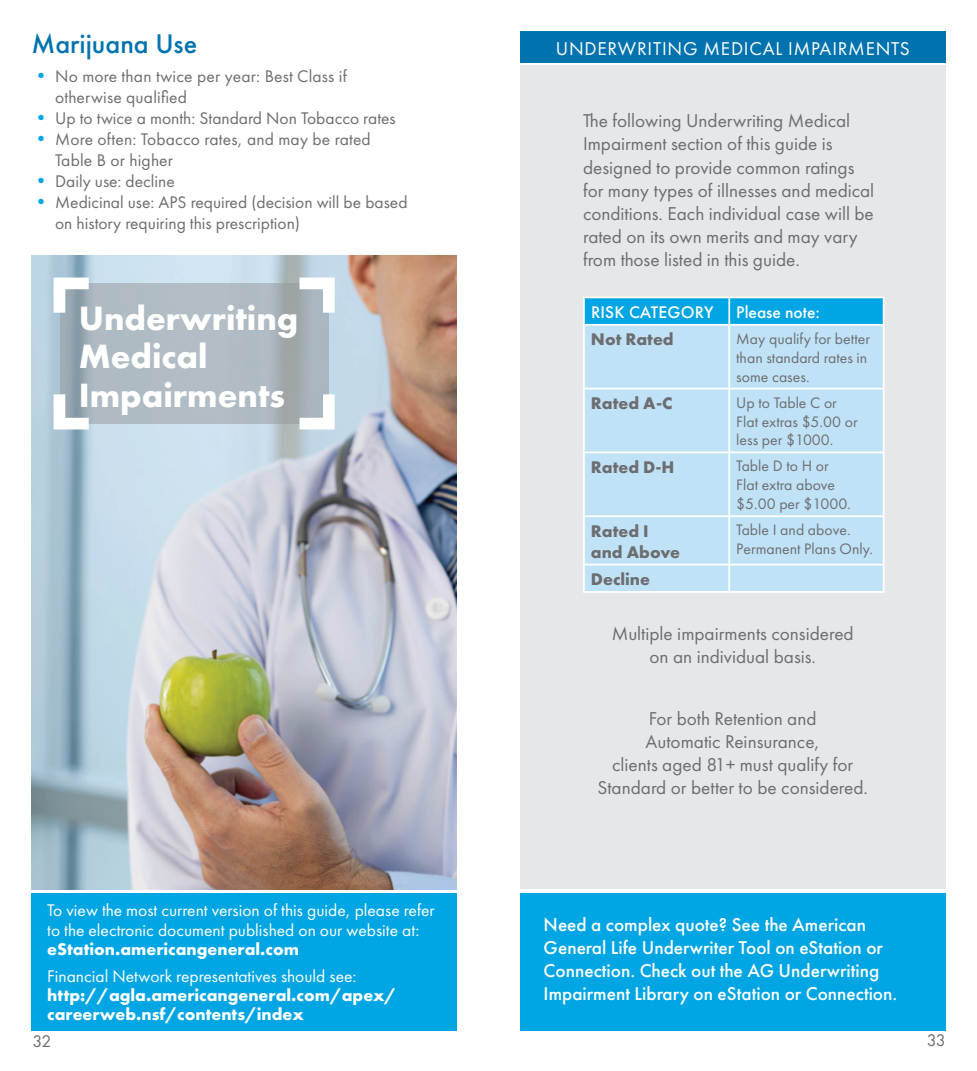
<style>
.page{position:relative;width:977px;height:1071px;background:#fff}
.page>*{position:absolute;margin:0;border:0;box-sizing:border-box;transform-origin:0 0}
.t1{font:700 35px/38.5px "Futura PT";color:#fff}
.t2{font:500 28px "Futura PT";color:#0073ae}
.t3{font:19.25px/23.1px "Futura PT";color:#6c6d70;text-align:center}
.t4{font:500 19.25px/23.1px "Futura PT";color:#fff}
.t5{font:19.25px "Futura PT";letter-spacing:.04em;color:#fff}
.t6{font:17.5px/21px "Futura PT";color:#6c6d70}
.t7{font:17.5px/19.2px "Futura PT";color:#fff}
.t8{font:700 17.5px/19.2px "Futura PT";color:#fff}
.t9{font:700 17.5px/21px "Futura PT";color:#6c6d70}
.t10{font:500 17.5px "Futura PT";color:#fff}
.t11{font:15.75px/18.9px "Futura PT";color:#6c6d70}
.s1{font-size:19.25px;color:#00a5e3}
</style>
<div class="page">
<div style="left:520px;top:65px;width:425px;height:824px;background:#e6e7e9"></div>
<div style="left:584px;top:326px;width:298px;height:265px;background:#c0e2f6"></div>
<svg style="left:583px;top:297px;width:299px;height:27px;background:#0ba8e4"></svg>
<hr style="left:729px;top:297px;width:155px;height:1px;background:#fff">
<hr style="left:882px;top:298px;width:2px;height:26px;background:#fff">
<hr style="left:583px;top:324px;width:146px;height:2px;background:#fff">
<hr style="left:583px;top:326px;width:1px;height:62px;background:#fff">
<hr style="left:729px;top:324px;width:155px;height:2px;background:#fff">
<hr style="left:728px;top:326px;width:2px;height:62px;background:#fff">
<hr style="left:882px;top:326px;width:2px;height:62px;background:#fff">
<hr style="left:583px;top:388px;width:146px;height:1px;background:#fff">
<hr style="left:583px;top:389px;width:1px;height:63px;background:#fff">
<hr style="left:729px;top:388px;width:155px;height:1px;background:#fff">
<hr style="left:728px;top:389px;width:2px;height:63px;background:#fff">
<hr style="left:882px;top:389px;width:2px;height:63px;background:#fff">
<hr style="left:583px;top:452px;width:146px;height:1px;background:#fff">
<hr style="left:583px;top:453px;width:1px;height:62px;background:#fff">
<hr style="left:729px;top:452px;width:155px;height:1px;background:#fff">
<hr style="left:728px;top:453px;width:2px;height:62px;background:#fff">
<hr style="left:882px;top:453px;width:2px;height:62px;background:#fff">
<hr style="left:583px;top:515px;width:146px;height:2px;background:#fff">
<hr style="left:583px;top:517px;width:1px;height:47px;background:#fff">
<hr style="left:729px;top:515px;width:155px;height:2px;background:#fff">
<hr style="left:728px;top:517px;width:2px;height:47px;background:#fff">
<hr style="left:882px;top:517px;width:2px;height:47px;background:#fff">
<hr style="left:583px;top:564px;width:146px;height:1px;background:#fff">
<svg style="left:583px;top:565px;width:1px;height:26px"></svg>
<hr style="left:729px;top:564px;width:155px;height:1px;background:#fff">
<hr style="left:728px;top:565px;width:2px;height:26px;background:#fff">
<hr style="left:882px;top:565px;width:2px;height:26px;background:#fff">
<hr style="left:583px;top:591px;width:146px;height:2px;background:#fff">
<hr style="left:729px;top:591px;width:155px;height:2px;background:#fff">
<div style="left:520px;top:32px;width:425px;height:31px;background:#0073ae"></div>
<div style="left:520px;top:893px;width:425px;height:138px;background:#00a5e3"></div>
<img style="left:32px;top:256px;width:425px;height:633px">
<svg style="left:60px;top:284px;width:268px;height:140px;background:#acb7bf"></svg>
<div style="left:32px;top:893px;width:425px;height:138px;background:#00a5e3"></div>
<svg style="left:54px;top:278px;width:35px;height:35px"></svg>
<svg style="left:299px;top:278px;width:36px;height:35px"></svg>
<svg style="left:299px;top:394px;width:36px;height:36px"></svg>
<svg style="left:54px;top:394px;width:35px;height:36px"></svg>
<h2 class="t2" style="left:32px;top:27px;width:167px">Marijuana Use</h2>
<p class="t6" style="left:55px;top:65px;width:293px;text-indent:-24px"><span class="s1">•</span> No more than twice per year: Best Class if otherwise qualified</p>
<p class="t6" style="left:32px;top:107px;width:365px"><span class="s1">•</span> Up to twice a month: Standard Non Tobacco rates</p>
<p class="t6" style="left:55px;top:128px;width:317px;text-indent:-24px"><span class="s1">•</span> More often: Tobacco rates, and may be rated<br>Table B or higher</p>
<p class="t6" style="left:32px;top:170px;width:145px"><span class="s1">•</span> Daily use: decline</p>
<p class="t6" style="left:55px;top:191px;width:354px;text-indent:-24px"><span class="s1">•</span> Medicinal use: APS required (decision will be based on history requiring this prescription)</p>
<h1 class="t1" style="left:79px;top:298px;width:221px">Underwriting<br>Medical<br>Impairments</h1>
<p class="t7" style="left:47px;top:901px;width:389px">To view the most current version of this guide, please refer to the electronic document published on our website at:</p>
<p class="t8" style="left:47px;top:939px;width:253px">eStation.americangeneral.com</p>
<p class="t7" style="left:47px;top:966px;width:311px">Financial Network representatives should see:</p>
<p class="t8" style="left:47px;top:985px;width:350px">http://agla.americangeneral.com/apex/ careerweb.nsf/contents/index</p>
<p class="t5" style="left:556px;top:37px;width:355px">UNDERWRITING MEDICAL IMPAIRMENTS</p>
<p class="t3" style="left:583px;top:109px;width:293px;text-align:left">The following Underwriting Medical Impairment section of this guide is designed to provide common ratings for many types of illnesses and medical conditions. Each individual case will be rated on its own merits and may vary from those listed in this guide.</p>
<p class="t10" style="left:591px;top:301px;width:124px">RISK CATEGORY</p>
<p class="t10" style="left:736px;top:301px;width:85px">Please note:</p>
<p class="t9" style="left:591px;top:328px;width:84px">Not Rated</p>
<p class="t11" style="left:736px;top:329px;width:135px">May qualify for better than standard rates in some cases.</p>
<p class="t9" style="left:591px;top:392px;width:83px">Rated A-C</p>
<p class="t11" style="left:736px;top:393px;width:123px">Up to Table C or<br>Flat extras $5.00 or less per $1000.</p>
<p class="t9" style="left:591px;top:456px;width:85px">Rated D-H</p>
<p class="t11" style="left:736px;top:457px;width:116px">Table D to H or<br>Flat extra above $5.00 per $1000.</p>
<p class="t9" style="left:591px;top:520px;width:91px">Rated I and Above</p>
<p class="t11" style="left:736px;top:520px;width:138px">Table I and above.<br>Permanent Plans Only.</p>
<p class="t9" style="left:591px;top:568px;width:61px">Decline</p>
<p class="t3" style="left:611px;top:622px;width:243px">Multiple impairments considered on an individual basis.</p>
<p class="t3" style="left:597px;top:707px;width:272px">For both Retention and<br>Automatic Reinsurance,<br>clients aged 81+ must qualify for<br>Standard or better to be considered.</p>
<p class="t4" style="left:543px;top:913px;width:355px">Need a complex quote? See the American General Life Underwriter Tool on eStation or Connection. Check out the AG Underwriting Impairment Library on eStation or Connection.</p>
<p class="t6" style="left:32px;top:1030px;width:21px">32</p>
<p class="t6" style="left:926px;top:1030px;width:21px">33</p>
</div>
